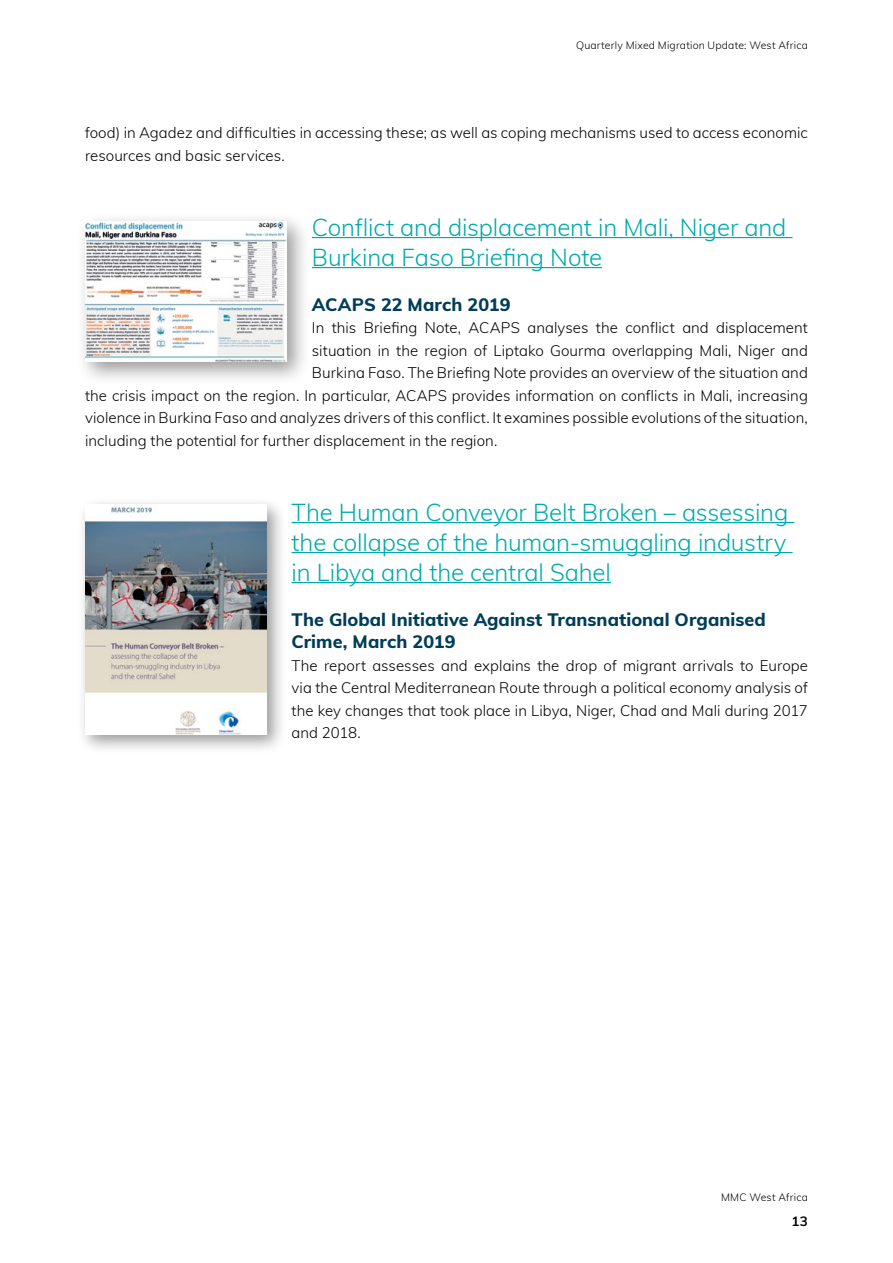
<style>
.page{position:relative;width:893px;height:1263px;background:#fff}
.page>*{position:absolute;margin:0;border:0;box-sizing:border-box;transform-origin:0 0}
.t1{font:300 24px/30px "Muli";letter-spacing:-.005em;color:#00aaad}
.t2{font:800 18px/22.5px "Muli";letter-spacing:.005em;color:#003d58}
.t3{font:300 15px/22.5px "Muli";letter-spacing:.005em;color:#000}
.t4{font:700 13.5px "Muli";color:#000}
.t5{font:300 10.5px "Muli";letter-spacing:.02em;color:#000}
</style>
<div class="page">
<hr style="left:312px;top:237px;width:480px;height:1px;background:#00aaad">
<hr style="left:312px;top:267px;width:290px;height:1px;background:#00aaad">
<hr style="left:292px;top:522px;width:502px;height:1px;background:#00aaad">
<hr style="left:292px;top:552px;width:501px;height:1px;background:#00aaad">
<hr style="left:292px;top:582px;width:319px;height:1px;background:#00aaad">
<div style="left:76px;top:212px;width:235px;height:174px;background:#000;opacity:.4"></div>
<img style="left:85px;top:221px;width:201px;height:141px">
<div style="left:77px;top:497px;width:209px;height:258px;background:#000;opacity:.4"></div>
<img style="left:85px;top:505px;width:181px;height:230px">
<p class="t5" style="left:576px;top:37px;width:233px">Quarterly Mixed Migration Update: West Africa</p>
<p class="t3" style="left:85px;top:121px;width:724px">food) in Agadez and difficulties in accessing these; as well as coping mechanisms used to access economic resources and basic services.</p>
<h1 class="t1" style="left:312px;top:211px;width:476px">Conflict and displacement in Mali, Niger and<br>Burkina Faso Briefing Note</h1>
<p class="t2" style="left:312px;top:292px;width:200px">ACAPS 22 March 2019</p>
<p class="t3" style="left:312px;top:316px;width:498px">In this Briefing Note, ACAPS analyses the conflict and displacement</p>
<p class="t3" style="left:312px;top:338px;width:498px">situation in the region of Liptako Gourma overlapping Mali, Niger and</p>
<p class="t3" style="left:312px;top:361px;width:498px">Burkina Faso. The Briefing Note provides an overview of the situation and</p>
<p class="t3" style="left:85px;top:383px;width:724px">the crisis impact on the region. In particular, ACAPS provides information on conflicts in Mali, increasing</p>
<p class="t3" style="left:85px;top:406px;width:724px">violence in Burkina Faso and analyzes drivers of this conflict. It examines possible evolutions of the situation,</p>
<p class="t3" style="left:85px;top:428px;width:414px">including the potential for further displacement in the region.</p>
<h1 class="t1" style="left:292px;top:496px;width:498px;text-align:justify">The Human Conveyor Belt Broken – assessing the collapse of the human-smuggling industry in Libya and the central Sahel</h1>
<p class="t2" style="left:292px;top:607px;width:476px">The Global Initiative Against Transnational Organised<br>Crime, March 2019</p>
<p class="t3" style="left:292px;top:653px;width:518px;text-align:justify">The report assesses and explains the drop of migrant arrivals to Europe via the Central Mediterranean Route through a political economy analysis of the key changes that took place in Libya, Niger, Chad and Mali during 2017 and 2018.</p>
<p class="t5" style="left:721px;top:1190px;width:88px">MMC West Africa</p>
<p class="t4" style="left:791px;top:1211px;width:18px">13</p>
</div>
